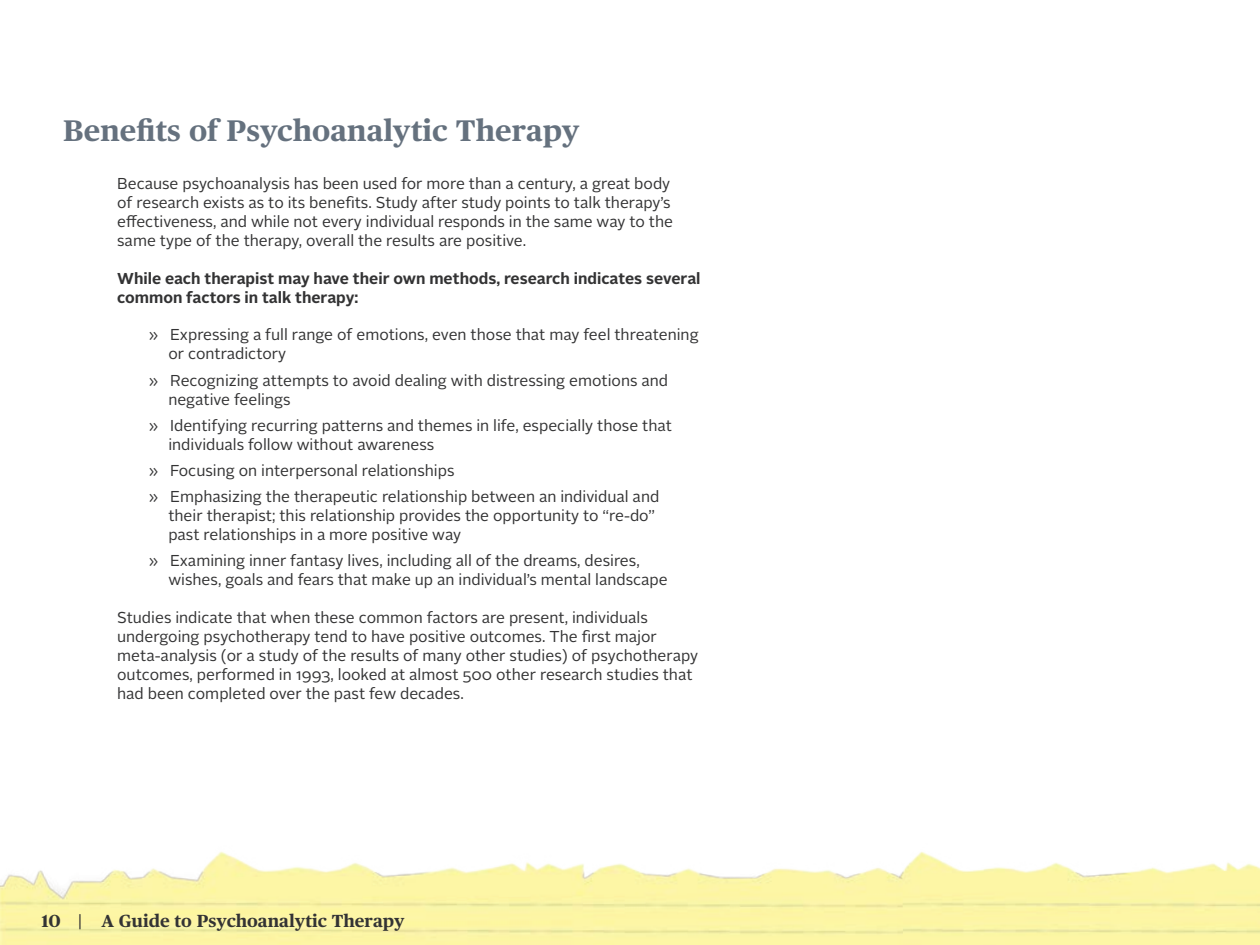
<style>
.page{position:relative;width:1260px;height:945px;background:#fff}
.page>*{position:absolute;margin:0;border:0;box-sizing:border-box;transform-origin:0 0}
.t1{font:700 29.75px "Publico Text";color:#65717e}
.t2{font:700 17.5px "Publico Text";color:#333334}
.t3{font:15.75px/18.9px "Alright Sans";color:#333334}
.t4{font:700 15.75px/18.9px "Alright Sans";color:#333334}
</style>
<div class="page">
<img style="left:904px;top:852px;width:356px;height:93px">
<img style="left:0;top:851px;width:904px;height:94px">
<h1 class="t1" style="left:63px;top:112px;width:518px">Benefits of Psychoanalytic Therapy</h1>
<p class="t3" style="left:117px;top:175px;width:557px">Because psychoanalysis has been used for more than a century, a great body of research exists as to its benefits. Study after study points to talk therapy’s effectiveness, and while not every individual responds in the same way to the same type of the therapy, overall the results are positive.</p>
<p class="t4" style="left:117px;top:269px;width:585px">While each therapist may have their own methods, research indicates several common factors in talk therapy:</p>
<p class="t3" style="left:168px;top:326px;width:532px;text-indent:-20px">» Expressing a full range of emotions, even those that may feel threatening or contradictory</p>
<p class="t3" style="left:168px;top:371px;width:501px;text-indent:-20px">» Recognizing attempts to avoid dealing with distressing emotions and negative feelings</p>
<p class="t3" style="left:168px;top:416px;width:505px;text-indent:-20px">» Identifying recurring patterns and themes in life, especially those that individuals follow without awareness</p>
<p class="t3" style="left:149px;top:458px;width:512px;line-height:26.2px">» Focusing on interpersonal relationships<br>» Emphasizing the therapeutic relationship between an individual and</p>
<p class="t3" style="left:168px;top:506px;width:488px">their therapist; this relationship provides the opportunity to “re-do” past relationships in a more positive way</p>
<p class="t3" style="left:168px;top:552px;width:501px;text-indent:-20px">» Examining inner fantasy lives, including all of the dreams, desires, wishes, goals and fears that make up an individual’s mental landscape</p>
<p class="t3" style="left:117px;top:608px;width:582px">Studies indicate that when these common factors are present, individuals undergoing psychotherapy tend to have positive outcomes. The first major meta-analysis (or a study of the results of many other studies) of psychotherapy outcomes, performed in 1993, looked at almost 500 other research studies that had been completed over the past few decades.</p>
<p class="t2" style="left:41px;top:911px;width:364px">10 | A Guide to Psychoanalytic Therapy</p>
</div>
